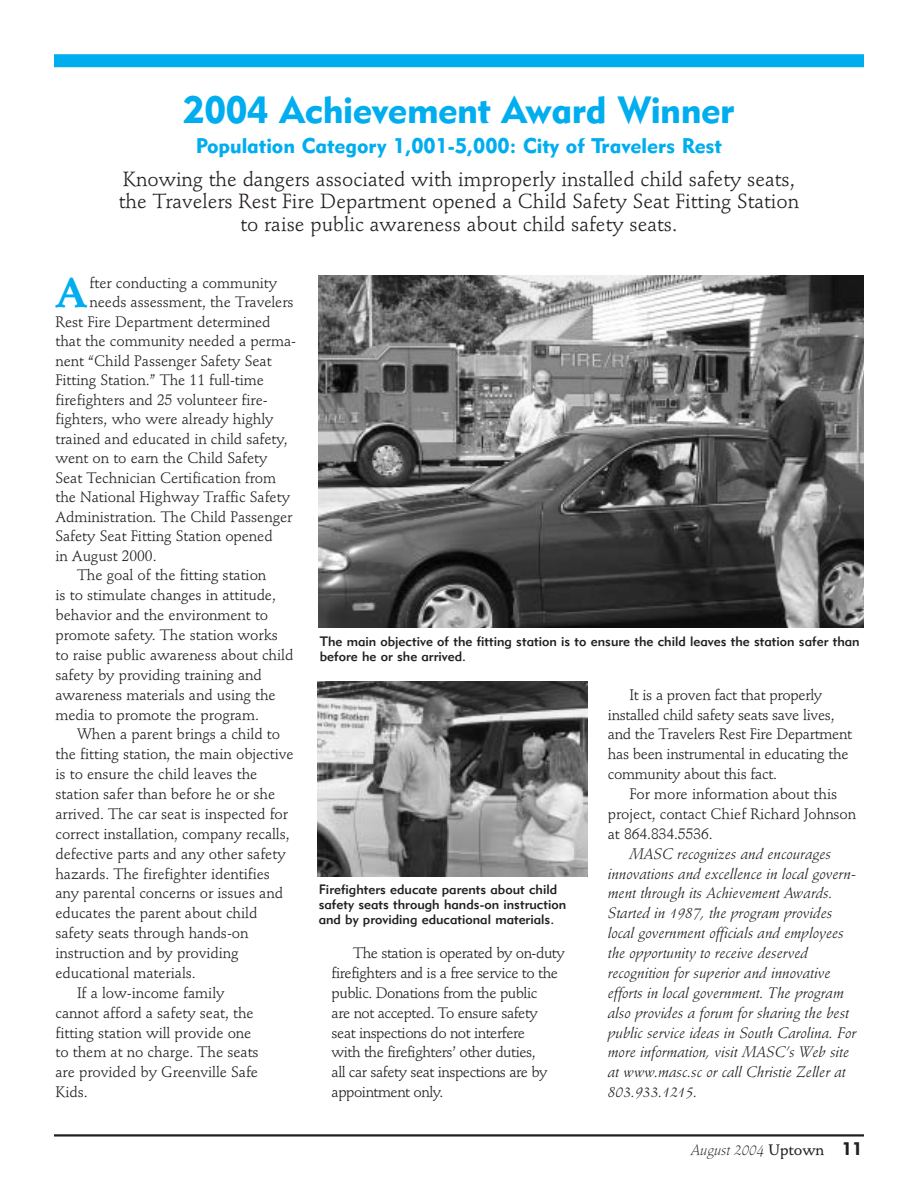
<style>
.page{position:relative;width:918px;height:1188px;background:#fff}
.page>*{position:absolute;margin:0;border:0;box-sizing:border-box;transform-origin:0 0}
.t1{font:700 40.8px "Stempel Schneidler";color:#00adef}
.t2{font:37.5px "Geometric 415 BT Black A";letter-spacing:-.01em;color:#00adef}
.t3{font:21px "Geometric 415 BT Black A";color:#00adef}
.t4{font:20.25px/22.5px "Stempel Schneidler";color:#231f1f;text-align:center}
.t5{font:15px/19.8px "Stempel Schneidler";letter-spacing:-.005em;color:#231f1f}
.t6{font:italic 15px/20px "Stempel Schneidler";color:#231f1f}
.t7{font:15px/20px "Stempel Schneidler";letter-spacing:-.03em;color:#231f1f}
.t8{font:italic 300 15px "Stempel Schneidler";color:#231f1f}
.t9{font:13.5px/15px "Geometric 415 BT Medium A";color:#231f1f}
.s1{font-weight:500;font-style:normal}
.s2{font-family:"Geometric 415 BT Black A";font-weight:400;font-style:normal;font-size:18px}
</style>
<div class="page">
<div style="left:54px;top:54px;width:810px;height:13px;background:#00adef"></div>
<hr style="left:54px;top:1134px;width:810px;height:3px;background:#231f1f">
<img style="left:318px;top:275px;width:546px;height:353px">
<img style="left:318px;top:682px;width:269px;height:195px">
<h2 class="t2" style="left:183px;top:96px;width:553px">2004 Achievement Award Winner</h2>
<h3 class="t3" style="left:196px;top:138px;width:528px">Population Category 1,001-5,000: City of Travelers Rest</h3>
<h3 class="t4" style="left:119px;top:170px;width:682px">Knowing the dangers associated with improperly installed child safety seats, the Travelers Rest Fire Department opened a Child Safety Seat Fitting Station to raise public awareness about child safety seats.</h3>
<h1 class="t1" style="left:55px;top:276px;width:33px">A</h1>
<p class="t5" style="left:90px;top:274px;width:189px">fter conducting a community</p>
<p class="t5" style="left:90px;top:294px;width:206px">needs assessment, the Travelers</p>
<p class="t5" style="left:55px;top:313px;width:217px">Rest Fire Department determined</p>
<p class="t5" style="left:55px;top:333px;width:242px">that the community needed a perma-</p>
<p class="t5" style="left:55px;top:352px;width:218px">nent “Child Passenger Safety Seat</p>
<p class="t5" style="left:55px;top:372px;width:210px">Fitting Station.” The 11 full-time</p>
<p class="t5" style="left:55px;top:391px;width:214px">firefighters and 25 volunteer fire-</p>
<p class="t5" style="left:55px;top:411px;width:220px">fighters, who were already highly</p>
<p class="t5" style="left:55px;top:430px;width:234px">trained and educated in child safety,</p>
<p class="t5" style="left:55px;top:450px;width:214px">went on to earn the Child Safety</p>
<p class="t5" style="left:55px;top:469px;width:222px">Seat Technician Certification from</p>
<p class="t5" style="left:55px;top:489px;width:236px">the National Highway Traffic Safety</p>
<p class="t5" style="left:55px;top:508px;width:239px">Administration. The Child Passenger</p>
<p class="t5" style="left:55px;top:528px;width:219px">Safety Seat Fitting Station opened</p>
<p class="t5" style="left:55px;top:547px;width:103px">in August 2000.</p>
<p class="t5" style="left:77px;top:567px;width:191px">The goal of the fitting station</p>
<p class="t5" style="left:55px;top:587px;width:222px">is to stimulate changes in attitude,</p>
<p class="t5" style="left:55px;top:607px;width:214px">behavior and the environment to</p>
<p class="t5" style="left:55px;top:627px;width:224px">promote safety. The station works</p>
<p class="t5" style="left:55px;top:646px;width:239px">to raise public awareness about child</p>
<p class="t5" style="left:55px;top:666px;width:208px">safety by providing training and</p>
<p class="t5" style="left:55px;top:686px;width:222px">awareness materials and using the</p>
<p class="t5" style="left:55px;top:706px;width:205px">media to promote the program.</p>
<p class="t5" style="left:77px;top:726px;width:205px">When a parent brings a child to</p>
<p class="t5" style="left:55px;top:746px;width:240px">the fitting station, the main objective</p>
<p class="t5" style="left:55px;top:766px;width:203px">is to ensure the child leaves the</p>
<p class="t5" style="left:55px;top:786px;width:221px">station safer than before he or she</p>
<p class="t5" style="left:55px;top:805px;width:234px">arrived. The car seat is inspected for</p>
<p class="t5" style="left:55px;top:825px;width:236px">correct installation, company recalls,</p>
<p class="t5" style="left:55px;top:845px;width:232px">defective parts and any other safety</p>
<p class="t5" style="left:55px;top:865px;width:216px">hazards. The firefighter identifies</p>
<p class="t5" style="left:55px;top:885px;width:229px">any parental concerns or issues and</p>
<p class="t5" style="left:55px;top:905px;width:203px">educates the parent about child</p>
<p class="t5" style="left:55px;top:925px;width:195px">safety seats through hands-on</p>
<p class="t5" style="left:55px;top:945px;width:185px">instruction and by providing</p>
<p class="t5" style="left:55px;top:964px;width:142px">educational materials.</p>
<p class="t5" style="left:77px;top:984px;width:149px">If a low-income family</p>
<p class="t5" style="left:55px;top:1004px;width:200px">cannot afford a safety seat, the</p>
<p class="t5" style="left:55px;top:1024px;width:198px">fitting station will provide one</p>
<p class="t5" style="left:55px;top:1044px;width:205px">to them at no charge. The seats</p>
<p class="t5" style="left:55px;top:1064px;width:204px">are provided by Greenville Safe</p>
<p class="t5" style="left:55px;top:1084px;width:34px">Kids.</p>
<p class="t9" style="left:320px;top:635px;width:541px">The main objective of the fitting station is to ensure the child leaves the station safer than before he or she arrived.</p>
<p class="t9" style="left:319px;top:883px;width:249px">Firefighters educate parents about child safety seats through hands-on instruction and by providing educational materials.</p>
<p class="t7" style="left:332px;top:944px;width:235px;text-indent:22px">The station is operated by on-duty firefighters and is a free service to the public. Donations from the public<br>are not accepted. To ensure safety seat inspections do not interfere<br>with the firefighters’ other duties,<br>all car safety seat inspections are by appointment only.</p>
<p class="t5" style="left:608px;top:686px;width:246px;text-indent:22px">It is a proven fact that properly installed child safety seats save lives, and the Travelers Rest Fire Department has been instrumental in educating the community about this fact.</p>
<p class="t5" style="left:608px;top:786px;width:250px;text-indent:22px">For more information about this project, contact Chief Richard Johnson at 864.834.5536.</p>
<p class="t6" style="left:608px;top:845px;width:250px;text-indent:22px">MASC recognizes and encourages innovations and excellence in local govern&shy;ment through its Achievement Awards.<br>Started in 1987, the program provides local government officials and employees the opportunity to receive deserved recognition for superior and innovative efforts in local government. The program also provides a forum for sharing the best public service ideas in South Carolina. For more information, visit MASC’s Web site at www.masc.sc or call Christie Zeller at 803.933.1215.</p>
<p class="t8" style="left:691px;top:1144px;width:173px">August 2004 <span class="s1">Uptown</span> <span class="s2">11</span></p>
</div>
